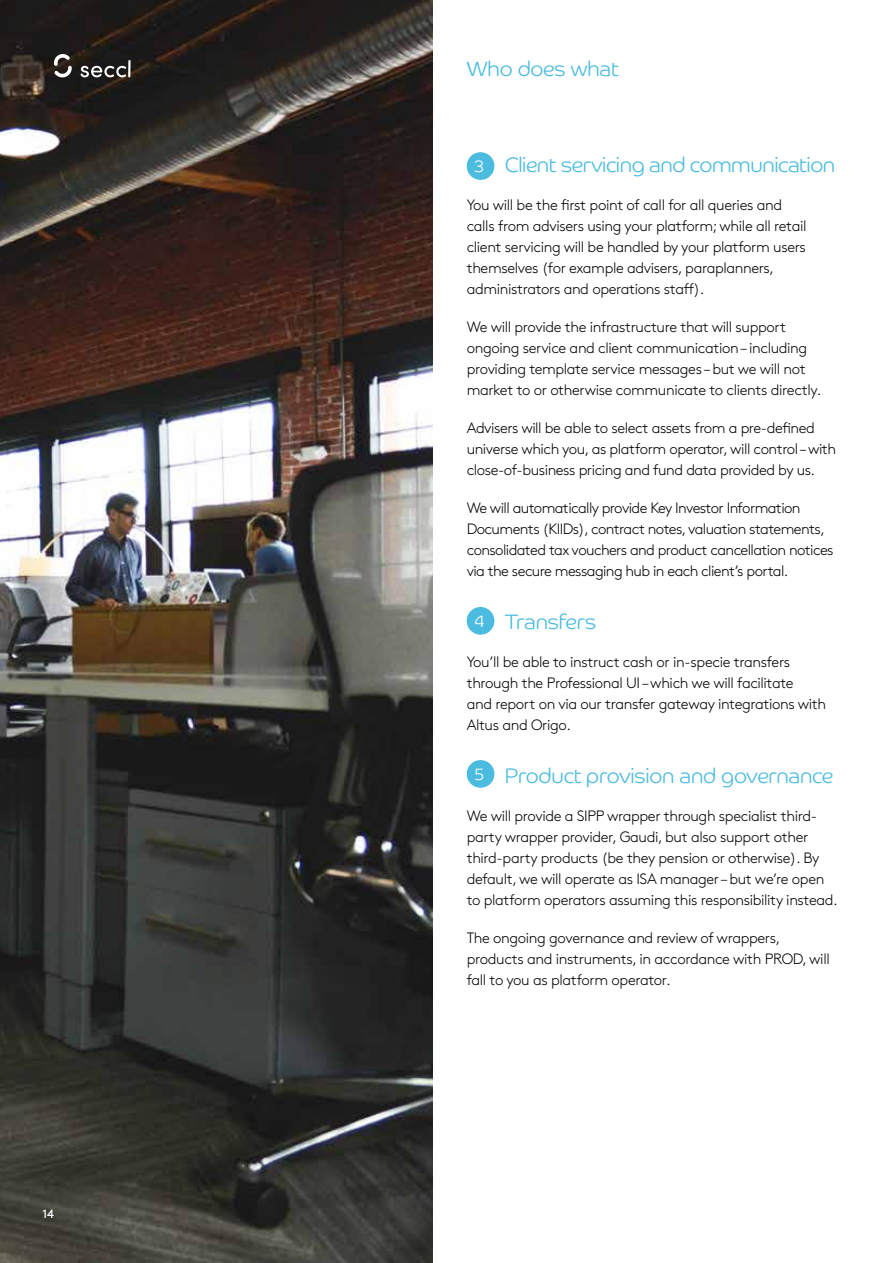
<style>
.page{position:relative;width:893px;height:1263px;background:#fff}
.page>*{position:absolute;margin:0;border:0;box-sizing:border-box;transform-origin:0 0}
.t1{font:300 21px "Co Headline";letter-spacing:-.015em;color:#4bbcdf}
.t2{font:300 16.5px "Co Headline";color:#fff}
.t3{font:300 15px/21px "Brown";letter-spacing:-.025em;color:#000}
.t4{font:12px "Brown";color:#fff}
</style>
<div class="page">
<img style="left:0;top:0;width:433px;height:1263px">
<div style="left:467px;top:152px;width:27px;height:28px;background:#4bbcdf;border-radius:50%"></div>
<div style="left:467px;top:607px;width:27px;height:28px;background:#4bbcdf;border-radius:50%"></div>
<div style="left:467px;top:760px;width:27px;height:28px;background:#4bbcdf;border-radius:50%"></div>
<svg style="left:81px;top:66px;width:45px;height:11px"></svg>
<hr style="left:128px;top:60px;width:3px;height:17px;background:#fff">
<svg style="left:54px;top:54px;width:18px;height:23px"></svg>
<p class="t4" style="left:43px;top:1205px;width:13px">14</p>
<h1 class="t1" style="left:467px;top:56px;width:153px">Who does what</h1>
<h1 class="t1" style="left:505px;top:152px;width:332px">Client servicing and communication</h1>
<p class="t3" style="left:467px;top:193px;width:341px">You will be the first point of call for all queries and calls from advisers using your platform; while all retail client servicing will be handled by your platform users themselves (for example advisers, paraplanners, administrators and operations staff).</p>
<p class="t3" style="left:467px;top:315px;width:356px">We will provide the infrastructure that will support ongoing service and client communication – including providing template service messages – but we will not market to or otherwise communicate to clients directly.</p>
<p class="t3" style="left:467px;top:416px;width:371px">Advisers will be able to select assets from a pre-defined universe which you, as platform operator, will control – with close-of-business pricing and fund data provided by us.</p>
<p class="t3" style="left:467px;top:496px;width:368px">We will automatically provide Key Investor Information Documents (KIIDs), contract notes, valuation statements, consolidated tax vouchers and product cancellation notices via the secure messaging hub in each client’s portal.</p>
<h1 class="t1" style="left:505px;top:609px;width:93px">Transfers</h1>
<p class="t3" style="left:467px;top:650px;width:361px">You’ll be able to instruct cash or in-specie transfers through the Professional UI – which we will facilitate<br>and report on via our transfer gateway integrations with Altus and Origo.</p>
<h1 class="t1" style="left:505px;top:763px;width:330px">Product provision and governance</h1>
<p class="t3" style="left:467px;top:804px;width:373px">We will provide a SIPP wrapper through specialist third&shy;party wrapper provider, Gaudi, but also support other third-party products (be they pension or otherwise). By default, we will operate as ISA manager – but we’re open to platform operators assuming this responsibility instead.</p>
<p class="t3" style="left:467px;top:926px;width:365px">The ongoing governance and review of wrappers, products and instruments, in accordance with PROD, will fall to you as platform operator.</p>
<p class="t2" style="left:475px;top:157px;width:11px">3</p>
<p class="t2" style="left:474px;top:611px;width:12px">4</p>
<p class="t2" style="left:475px;top:764px;width:11px">5</p>
</div>
